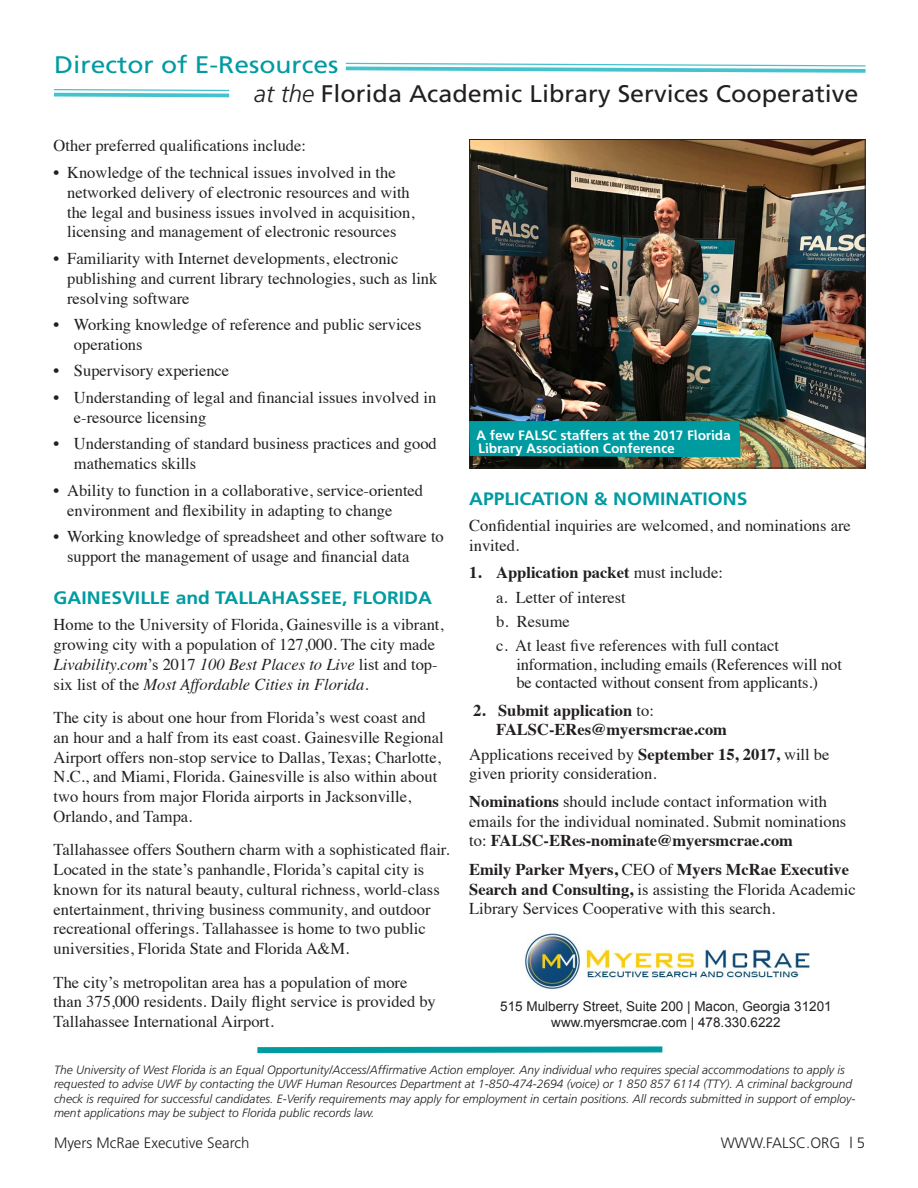
<style>
.page{position:relative;width:918px;height:1188px;background:#fff}
.page>*{position:absolute;margin:0;border:0;box-sizing:border-box;transform-origin:0 0}
.t1{font:24px "Frutiger";color:#231f20;scale:1.05 1}
.t2{font:24px "Frutiger";color:#009ba1;scale:1.1 1}
.t3{font:700 18px "Frutiger";color:#009ba1;scale:1.07 1}
.t4{font:16.5px/19.8px "Times";color:#231f20}
.t5{font:700 16.5px "Times";color:#231f20}
.t6{font:300 15px "Frutiger";color:#231f20}
.t7{font:13.5px "Arial";color:#231f20}
.t8{font:700 13.5px "Frutiger";color:#fff}
.t9{font:italic 300 12px/14.4px "Frutiger";color:#231f20}
.s1{font-weight:300;font-style:italic}
.s2{font-style:italic}
.s3{font-weight:400}
.s4{font-weight:700}
</style>
<div class="page">
<img style="left:524px;top:933px;width:286px;height:57px">
<svg style="left:257px;top:1046px;width:406px;height:8px;background:#40b4b8"></svg>
<svg style="left:345px;top:62px;width:521px;height:11px"></svg>
<svg style="left:54px;top:89px;width:176px;height:9px"></svg>
<img style="left:471px;top:141px;width:393px;height:325px">
<div style="left:469px;top:139px;width:397px;height:329px;border:1px solid #231f20"></div>
<div style="left:468px;top:421px;width:273px;height:36px;background:#009ba1"></div>
<p class="t2" style="left:54px;top:50px;width:260px">Director of E-Resources</p>
<p class="t1" style="left:254px;top:79px;width:577px"><span class="s1">at the</span> Florida Academic Library Services Cooperative</p>
<p class="t4" style="left:54px;top:135px;width:254px">Other preferred qualifications include:</p>
<p class="t4" style="left:67px;top:161px;width:349px;text-indent:-14px">• Knowledge of the technical issues involved in the networked delivery of electronic resources and with the legal and business issues involved in acquisition, licensing and management of electronic resources</p>
<p class="t4" style="left:67px;top:247px;width:372px;text-indent:-14px">• Familiarity with Internet developments, electronic publishing and current library technologies, such as link resolving software</p>
<p class="t4" style="left:74px;top:313px;width:349px;text-indent:-20px">• Working knowledge of reference and public services operations</p>
<p class="t4" style="left:54px;top:360px;width:177px">• Supervisory experience</p>
<p class="t4" style="left:74px;top:386px;width:364px;text-indent:-20px">• Understanding of legal and financial issues involved in e-resource licensing</p>
<p class="t4" style="left:74px;top:433px;width:364px;text-indent:-20px">• Understanding of standard business practices and good mathematics skills</p>
<p class="t4" style="left:67px;top:479px;width:358px;text-indent:-14px">• Ability to function in a collaborative, service-oriented environment and flexibility in adapting to change</p>
<p class="t4" style="left:67px;top:525px;width:378px;text-indent:-14px">• Working knowledge of spreadsheet and other software to support the management of usage and financial data</p>
<p class="t3" style="left:54px;top:587px;width:355px">GAINESVILLE and TALLAHASSEE, FLORIDA</p>
<p class="t4" style="left:54px;top:613px;width:392px">Home to the University of Florida, Gainesville is a vibrant, growing city with a population of 127,000. The city made <span class="s2">Livability.com</span>’s 2017 <span class="s2">100 Best Places to Live</span> list and top&shy;six list of the <span class="s2">Most Affordable Cities in Florida.</span></p>
<p class="t4" style="left:54px;top:706px;width:391px">The city is about one hour from Florida’s west coast and an hour and a half from its east coast. Gainesville Regional Airport offers non-stop service to Dallas, Texas; Charlotte, N.C., and Miami, Florida. Gainesville is also within about two hours from major Florida airports in Jacksonville, Orlando, and Tampa.</p>
<p class="t4" style="left:54px;top:838px;width:397px">Tallahassee offers Southern charm with a sophisticated flair.<br>Located in the state’s panhandle, Florida’s capital city is known for its natural beauty, cultural richness, world-class entertainment, thriving business community, and outdoor recreational offerings. Tallahassee is home to two public universities, Florida State and Florida A&amp;M.</p>
<p class="t4" style="left:54px;top:971px;width:384px">The city’s metropolitan area has a population of more than 375,000 residents. Daily flight service is provided by<br>Tallahassee International Airport.</p>
<p class="t9" style="left:54px;top:1063px;width:803px">The University of West Florida is an Equal Opportunity/Access/Affirmative Action employer. Any individual who requires special accommodations to apply is requested to advise UWF by contacting the UWF Human Resources Department at 1-850-474-2694 (voice) or 1 850 857 6114 (TTY). A criminal background check is required for successful candidates. E-Verify requirements may apply for employment in certain positions. All records submitted in support of employ&shy;ment applications may be subject to Florida public records law.</p>
<p class="t8" style="left:477px;top:427px;width:257px">A few FALSC staffers at the 2017 Florida</p>
<p class="t8" style="left:479px;top:440px;width:199px">Library Association Conference</p>
<p class="t3" style="left:469px;top:488px;width:262px">APPLICATION &amp; NOMINATIONS</p>
<p class="t4" style="left:469px;top:514px;width:383px">Confidential inquiries are welcomed, and nominations are invited.</p>
<p class="t5" style="left:469px;top:557px;width:255px">1. Application packet <span class="s3">must include:</span></p>
<p class="t4" style="left:496px;top:586px;width:131px">a. Letter of interest</p>
<p class="t4" style="left:496px;top:610px;width:75px">b. Resume</p>
<p class="t4" style="left:496px;top:634px;width:285px">c. At least five references with full contact</p>
<p class="t4" style="left:516px;top:653px;width:327px;line-height:18.8px">information, including emails (References will not be contacted without consent from applicants.)</p>
<p class="t5" style="left:473px;top:694px;width:182px">2. Submit application <span class="s3">to:</span></p>
<p class="t5" style="left:496px;top:713px;width:232px">FALSC-ERes@myersmcrae.com</p>
<p class="t4" style="left:469px;top:744px;width:362px;line-height:18.8px">Applications received by <span class="s4">September 15, 2017,</span> will be given priority consideration.</p>
<p class="t4" style="left:469px;top:791px;width:379px"><span class="s4">Nominations</span> should include contact information with emails for the individual nominated. Submit nominations to: <span class="s4">FALSC-ERes-nominate@myersmcrae.com</span></p>
<p class="t4" style="left:469px;top:858px;width:388px"><span class="s4">Emily Parker Myers,</span> CEO of <span class="s4">Myers McRae Executive<br>Search and Consulting,</span> is assisting the Florida Academic<br>Library Services Cooperative with this search.</p>
<p class="t7" style="left:500px;top:997px;width:333px">515 Mulberry Street, Suite 200 | Macon, Georgia 31201</p>
<p class="t7" style="left:551px;top:1014px;width:231px">www.myersmcrae.com | 478.330.6222</p>
<p class="t6" style="left:54px;top:1134px;width:197px">Myers McRae Executive Search</p>
<p class="t6" style="left:721px;top:1134px;width:146px">WWW.FALSC.ORG | 5</p>
</div>
